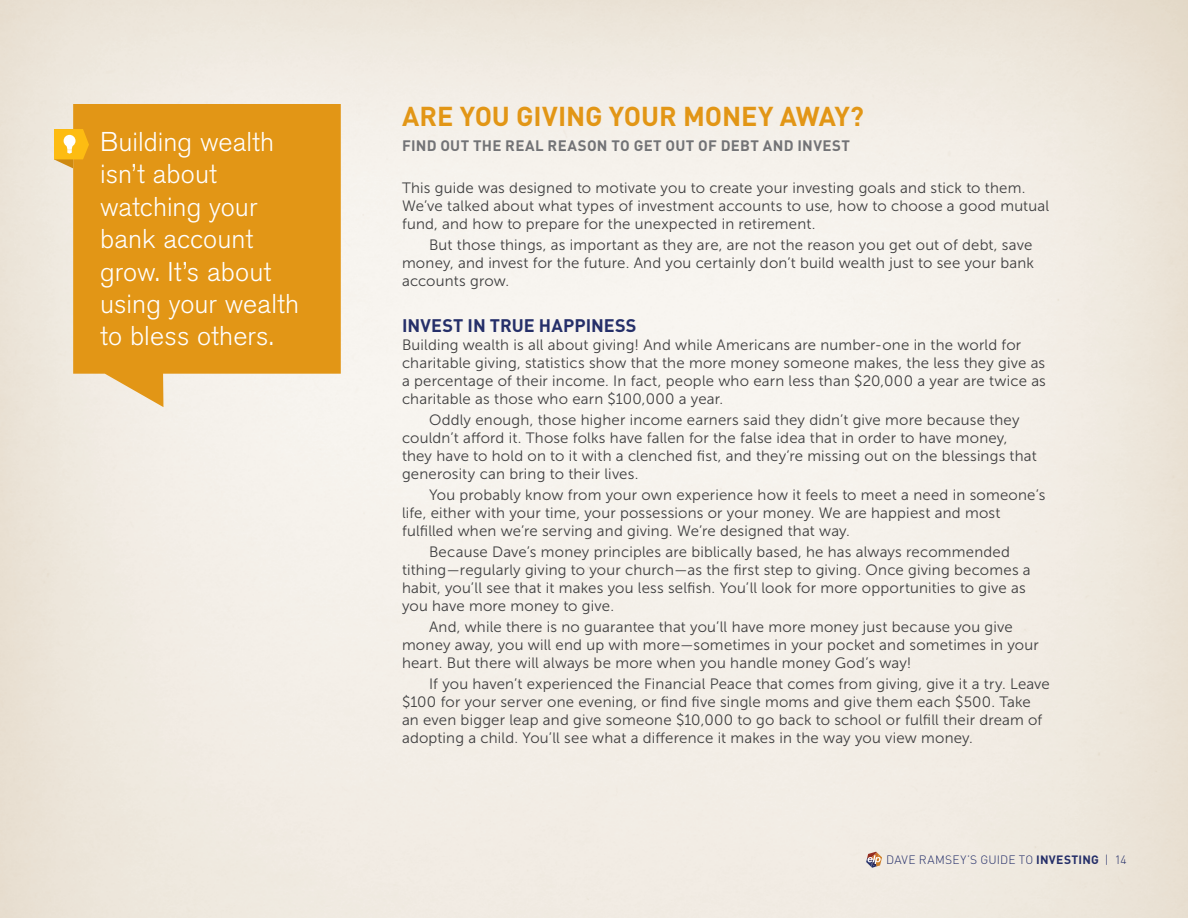
<style>
.page{position:relative;width:1188px;height:918px;background:#fff}
.page>*{position:absolute;margin:0;border:0;box-sizing:border-box;transform-origin:0 0}
.Callout{font:300 27px/32.4px "Akzidenz Grotesk BE";letter-spacing:.005em;color:#fff}
.Titles{font:700 27px "DIN";letter-spacing:-.005em;color:#e29616}
.Subtitles{font:700 18px "DIN";color:#252f69}
.Copy{font:15px/18px "Museo Sans 300";letter-spacing:.015em;color:#3e3e3f}
.Copy_-_First_Paragra{font:15px/18px "Museo Sans 300";letter-spacing:.015em;color:#3e3e3f}
.Copy_-_First_Paragra-2{font:700 15px "DIN";letter-spacing:.02em;color:#727376}
.t1{font:300 12px "DIN";letter-spacing:.015em;color:#252f69}
.s1{font-weight:700}
</style>
<div class="page">
<svg style="left:866px;top:852px;width:16px;height:16px"></svg>
<svg style="left:73px;top:104px;width:268px;height:303px;background:#e39f2b"></svg>
<svg style="left:54px;top:129px;width:35px;height:39px"></svg>
<p class="Callout" style="left:100px;top:126px;width:201px">Building wealth isn’t about watching your bank account grow. It’s about using your wealth to bless others.</p>
<p class="Titles" style="left:402px;top:99px;width:463px">ARE YOU GIVING YOUR MONEY AWAY?</p>
<p class="Copy_-_First_Paragra-2" style="left:402px;top:136px;width:450px">FIND OUT THE REAL REASON TO GET OUT OF DEBT AND INVEST</p>
<p class="Copy_-_First_Paragra" style="left:402px;top:179px;width:649px">This guide was designed to motivate you to create your investing goals and stick to them.<br>We’ve talked about what types of investment accounts to use, how to choose a good mutual fund, and how to prepare for the unexpected in retirement.</p>
<p class="Copy" style="left:402px;top:236px;width:634px;text-indent:27px">But those things, as important as they are, are not the reason you get out of debt, save money, and invest for the future. And you certainly don’t build wealth just to see your bank accounts grow.</p>
<p class="Subtitles" style="left:402px;top:314px;width:236px">INVEST IN TRUE HAPPINESS</p>
<p class="Copy_-_First_Paragra" style="left:402px;top:336px;width:645px">Building wealth is all about giving! And while Americans are number-one in the world for charitable giving, statistics show that the more money someone makes, the less they give as a percentage of their income. In fact, people who earn less than $20,000 a year are twice as charitable as those who earn $100,000 a year.</p>
<p class="Copy" style="left:402px;top:411px;width:636px;text-indent:27px">Oddly enough, those higher income earners said they didn’t give more because they couldn’t afford it. Those folks have fallen for the false idea that in order to have money, they have to hold on to it with a clenched fist, and they’re missing out on the blessings that generosity can bring to their lives.</p>
<p class="Copy" style="left:402px;top:486px;width:645px;text-indent:27px">You probably know from your own experience how it feels to meet a need in someone’s life, either with your time, your possessions or your money. We are happiest and most fulfilled when we’re serving and giving. We’re designed that way.</p>
<p class="Copy" style="left:402px;top:543px;width:630px;text-indent:27px">Because Dave’s money principles are biblically based, he has always recommended tithing—regularly giving to your church—as the first step to giving. Once giving becomes a habit, you’ll see that it makes you less selfish. You’ll look for more opportunities to give as you have more money to give.</p>
<p class="Copy" style="left:402px;top:618px;width:638px;text-indent:27px">And, while there is no guarantee that you’ll have more money just because you give money away, you will end up with more—sometimes in your pocket and sometimes in your heart. But there will always be more when you handle money God’s way!</p>
<p class="Copy" style="left:402px;top:675px;width:649px;text-indent:27px">If you haven’t experienced the Financial Peace that comes from giving, give it a try. Leave $100 for your server one evening, or find five single moms and give them each $500. Take an even bigger leap and give someone $10,000 to go back to school or fulfill their dream of adopting a child. You’ll see what a difference it makes in the way you view money.</p>
<p class="t1" style="left:886px;top:853px;width:242px">DAVE RAMSEY’S GUIDE TO <span class="s1">INVESTING</span> | 14</p>
</div>
